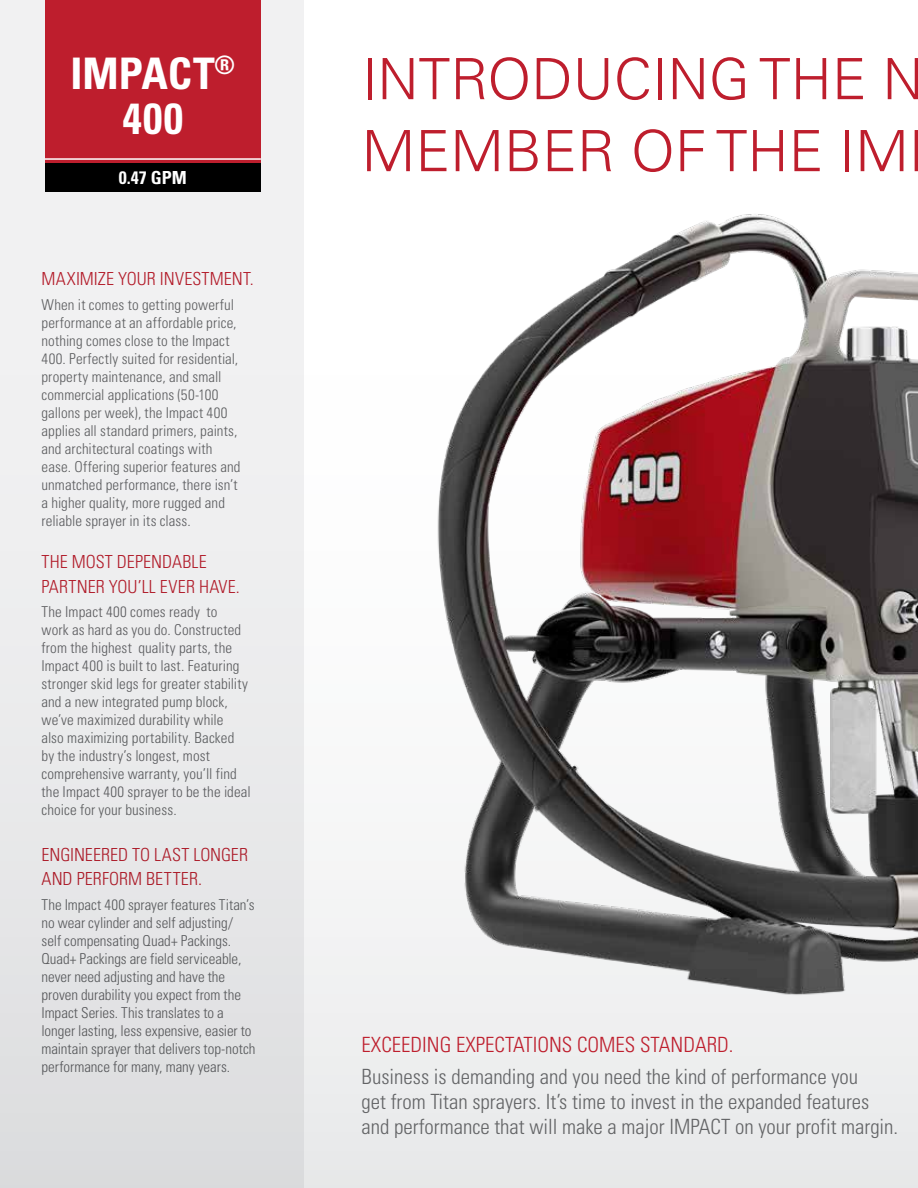
<style>
.page{position:relative;width:918px;height:1188px;background:#fff}
.page>*{position:absolute;margin:0;border:0;box-sizing:border-box;transform-origin:0 0}
.t1{font:300 57px/72px "Univers";color:#be1e2d}
.t2{font:700 condensed 43.5px/45px "Univers";color:#fff;text-align:center}
.t3{font:300 condensed 21px/25.2px "Univers";color:#636466}
.t4{font:300 condensed 21px "Univers";color:#be1e2d}
.t5{font:300 condensed 18px/24.3px "Univers";letter-spacing:.005em;color:#be1e2d}
.t6{font:700 condensed 18px "Univers";color:#fff}
.t7{font:300 condensed 15px/18px "Univers";letter-spacing:.005em;color:#636466}
</style>
<div class="page">
<div style="left:0;top:122px;width:918px;height:1066px;background:linear-gradient(to bottom,#fff,#ecedee)"></div>
<div style="left:0;top:0;width:304px;height:1188px;background:#f1f1f2"></div>
<img style="left:362px;top:211px;width:556px;height:791px">
<div style="left:45px;top:0;width:216px;height:182px;background:#be1e2d"></div>
<div style="left:45px;top:163px;width:216px;height:29px;background:#000"></div>
<hr style="left:45px;top:158px;width:216px;height:2px;background:#fff">
<h2 class="t2" style="left:70px;top:50px;width:166px">IMPACT<sup>®<br></sup>400</h2>
<p class="t6" style="left:119px;top:166px;width:69px">0.47 GPM</p>
<p class="t5" style="left:42px;top:267px;width:214px">MAXIMIZE YOUR INVESTMENT.</p>
<p class="t7" style="left:42px;top:296px;width:201px">When it comes to getting powerful performance at an affordable price, nothing comes close to the Impact 400. Perfectly suited for residential, property maintenance, and small commercial applications (50-100 gallons per week), the Impact 400 applies all standard primers, paints, and architectural coatings with ease. Offering superior features and unmatched performance, there isn’t a higher quality, more rugged and reliable sprayer in its class.</p>
<p class="t5" style="left:42px;top:550px;width:200px">THE MOST DEPENDABLE<br>PARTNER YOU’LL EVER HAVE.</p>
<p class="t7" style="left:42px;top:603px;width:211px">The Impact 400 comes ready to<br>work as hard as you do. Constructed from the highest quality parts, the Impact 400 is built to last. Featuring stronger skid legs for greater stability and a new integrated pump block, we’ve maximized durability while<br>also maximizing portability. Backed by the industry’s longest, most comprehensive warranty, you’ll find the Impact 400 sprayer to be the ideal choice for your business.</p>
<p class="t5" style="left:42px;top:843px;width:208px">ENGINEERED TO LAST LONGER<br>AND PERFORM BETTER.</p>
<p class="t7" style="left:42px;top:895px;width:215px">The Impact 400 sprayer features Titan’s no wear cylinder and self adjusting/ self compensating Quad+ Packings.<br>Quad+ Packings are field serviceable, never need adjusting and have the proven durability you expect from the Impact Series. This translates to a longer lasting, less expensive, easier to maintain sprayer that delivers top-notch performance for many, many years.</p>
<h1 class="t1" style="left:362px;top:43px;width:564px">INTRODUCING THE N<br>MEMBER OF THE IM</h1>
<h3 class="t4" style="left:362px;top:1032px;width:374px">EXCEEDING EXPECTATIONS COMES STANDARD.</h3>
<h3 class="t3" style="left:362px;top:1064px;width:538px">Business is demanding and you need the kind of performance you<br>get from Titan sprayers. It’s time to invest in the expanded features and performance that will make a major IMPACT on your profit margin.</h3>
</div>
